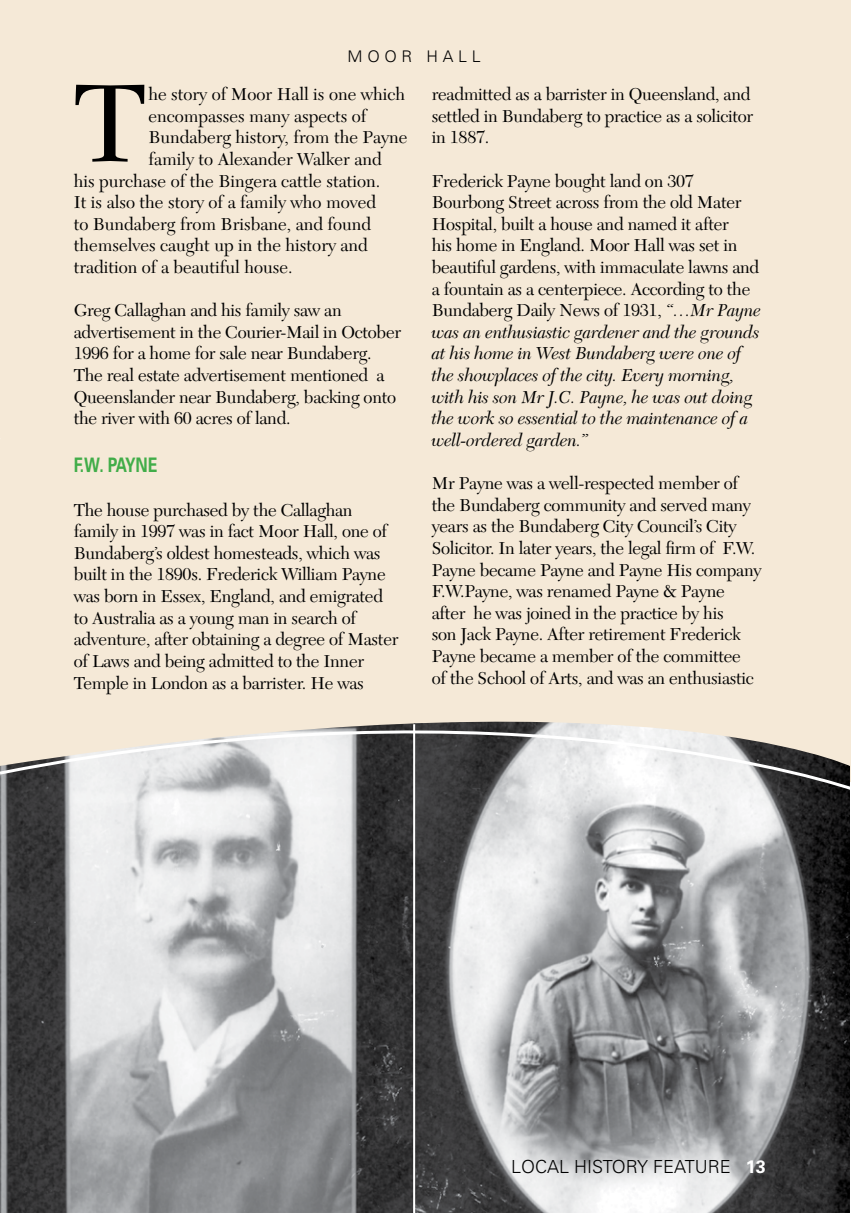
<style>
.page{position:relative;width:851px;height:1214px;background:#fff}
.page>*{position:absolute;margin:0;border:0;box-sizing:border-box;transform-origin:0 0}
.t1{font:114.8px "New Caledonia LT";color:#000}
.t2{font:700 20px "Univers CE";letter-spacing:-.05em;color:#41ad49;scale:.79 1}
.t3{font:18px/21.6px "New Caledonia LT";letter-spacing:-.015em;color:#000}
.t4{font:300 18px "Univers CE";color:#000}
.t5{font:300 16px "Univers CE";letter-spacing:.3em;color:#000}
.s1{font-style:italic}
.s2{font-weight:700;color:#fff}
</style>
<div class="page">
<div style="left:0;top:0;width:850px;height:781px;background:#f5e9d7"></div>
<img style="left:0;top:791px;width:413px;height:421px">
<img style="left:415px;top:791px;width:434px;height:421px">
<svg style="left:0;top:791px;width:3px;height:67px"></svg>
<svg style="left:0;top:721px;width:850px;height:70px"></svg>
<hr style="left:413px;top:724px;width:2px;height:489px;background:#fff">
<p class="t5" style="left:347px;top:47px;width:135px">MOOR HALL</p>
<h1 class="t1" style="left:74px;top:55px;width:74px">T</h1>
<p class="t3" style="left:148px;top:84px;width:258px">he story of Moor Hall is one which</p>
<p class="t3" style="left:148px;top:105px;width:220px">encompasses many aspects of</p>
<p class="t3" style="left:148px;top:127px;width:261px">Bundaberg history, from the Payne</p>
<p class="t3" style="left:148px;top:148px;width:235px">family to Alexander Walker and</p>
<p class="t3" style="left:74px;top:170px;width:308px">his purchase of the Bingera cattle station.</p>
<p class="t3" style="left:74px;top:192px;width:304px">It is also the story of a family who moved</p>
<p class="t3" style="left:74px;top:213px;width:299px">to Bundaberg from Brisbane, and found</p>
<p class="t3" style="left:74px;top:235px;width:295px">themselves caught up in the history and</p>
<p class="t3" style="left:74px;top:256px;width:220px">tradition of a beautiful house.</p>
<p class="t3" style="left:74px;top:300px;width:329px">Greg Callaghan and his family saw an advertisement in the Courier-Mail in October 1996 for a home for sale near Bundaberg.<br>The real estate advertisement mentioned a Queenslander near Bundaberg, backing onto the river with 60 acres of land.</p>
<p class="t2" style="left:74px;top:453px;width:108px">F.W. PAYNE</p>
<p class="t3" style="left:74px;top:499px;width:326px">The house purchased by the Callaghan family in 1997 was in fact Moor Hall, one of Bundaberg’s oldest homesteads, which was built in the 1890s. Frederick William Payne was born in Essex, England, and emigrated to Australia as a young man in search of adventure, after obtaining a degree of Master of Laws and being admitted to the Inner Temple in London as a barrister. He was</p>
<p class="t3" style="left:432px;top:84px;width:323px">readmitted as a barrister in Queensland, and settled in Bundaberg to practice as a solicitor in 1887.</p>
<p class="t3" style="left:432px;top:170px;width:331px">Frederick Payne bought land on 307<br>Bourbong Street across from the old Mater Hospital, built a house and named it after<br>his home in England. Moor Hall was set in beautiful gardens, with immaculate lawns and a fountain as a centerpiece. According to the Bundaberg Daily News of 1931, <span class="s1">“…Mr Payne was an enthusiastic gardener and the grounds at his home in West Bundaberg were one of the showplaces of the city. Every morning, with his son Mr J.C. Payne, he was out doing the work so essential to the maintenance of a well-ordered garden.”</span></p>
<p class="t3" style="left:432px;top:472px;width:331px">Mr Payne was a well-respected member of the Bundaberg community and served many years as the Bundaberg City Council’s City Solicitor. In later years, the legal firm of F.W.<br>Payne became Payne and Payne His company F.W.Payne, was renamed Payne &amp; Payne after he was joined in the practice by his<br>son Jack Payne. After retirement Frederick Payne became a member of the committee<br>of the School of Arts, and was an enthusiastic</p>
<p class="t4" style="left:511px;top:1156px;width:251px">LOCAL HISTORY FEATURE <span class="s2">13</span></p>
</div>
